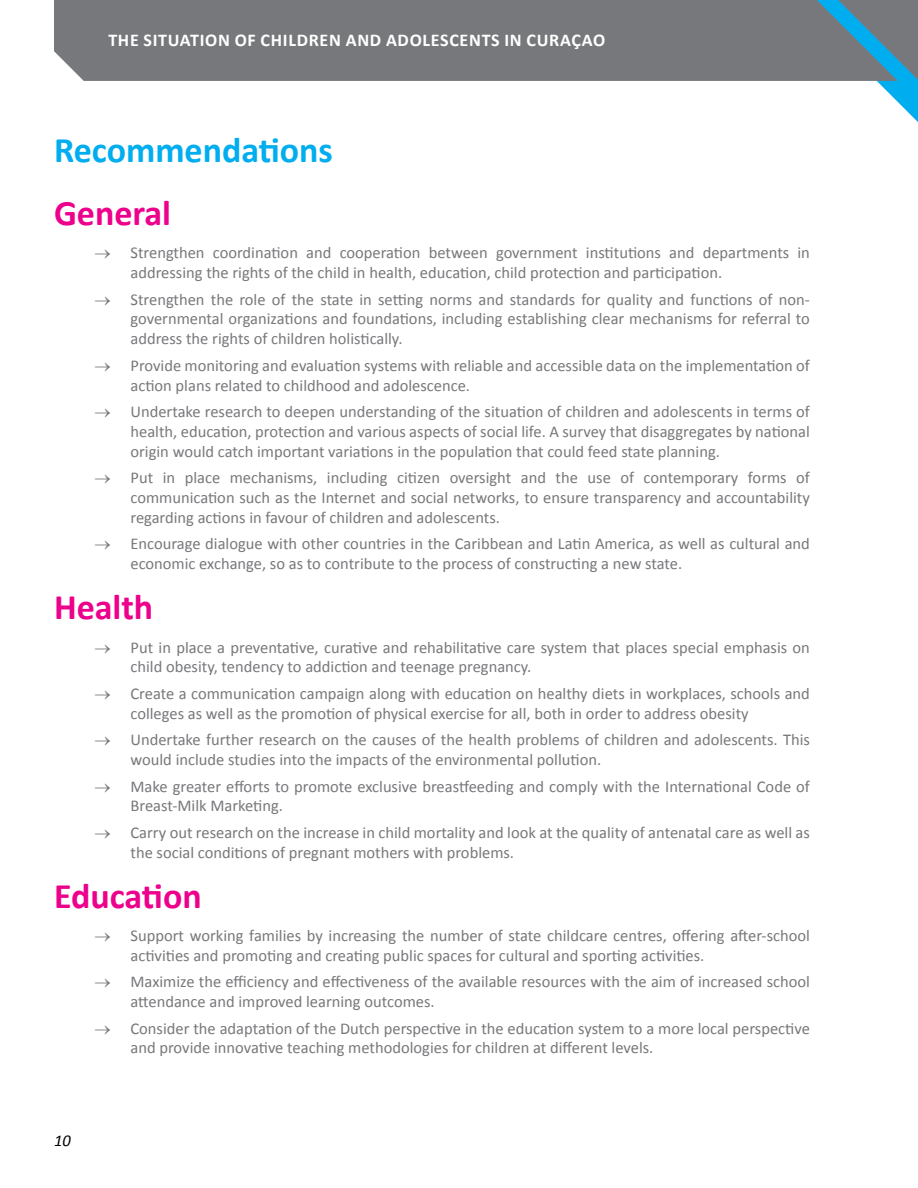
<style>
.page{position:relative;width:918px;height:1188px;background:#fff}
.page>*{position:absolute;margin:0;border:0;box-sizing:border-box;transform-origin:0 0}
.t1{font:700 36px "Calibri";color:#ec008c}
.t2{font:700 36px "Calibri";color:#00aeef}
.t3{font:700 18px "Calibri";letter-spacing:.04em;color:#fff}
.t4{font:16.5px/19.8px "Calibri";color:#77787b}
.t5{font:italic 16.5px "Calibri";color:#000}
</style>
<div class="page">
<div style="left:54px;top:0;width:727px;height:81px;background:#77787b"></div>
<svg style="left:781px;top:0;width:137px;height:122px"></svg>
<p class="t3" style="left:108px;top:29px;width:498px">THE SITUATION OF CHILDREN AND ADOLESCENTS IN CURAÇAO</p>
<h1 class="t2" style="left:54px;top:127px;width:280px">RECOMMENDATIONS</h1>
<h1 class="t1" style="left:54px;top:190px;width:119px">GENERAL</h1>
<p class="t4" style="left:130px;top:243px;width:681px;text-indent:-36px">→ Strengthen coordination and cooperation between government institutions and departments in addressing the rights of the child in health, education, child protection and participation.</p>
<p class="t4" style="left:130px;top:289px;width:681px;text-align:justify;text-indent:-36px">→ Strengthen the role of the state in setting norms and standards for quality and functions of non&shy;governmental organizations and foundations, including establishing clear mechanisms for referral to address the rights of children holistically.</p>
<p class="t4" style="left:130px;top:355px;width:681px;text-indent:-36px">→ Provide monitoring and evaluation systems with reliable and accessible data on the implementation of action plans related to childhood and adolescence.</p>
<p class="t4" style="left:130px;top:402px;width:681px;text-align:justify;text-indent:-36px">→ Undertake research to deepen understanding of the situation of children and adolescents in terms of health, education, protection and various aspects of social life. A survey that disaggregates by national origin would catch important variations in the population that could feed state planning.</p>
<p class="t4" style="left:130px;top:468px;width:681px;text-align:justify;text-indent:-36px">→ Put in place mechanisms, including citizen oversight and the use of contemporary forms of communication such as the Internet and social networks, to ensure transparency and accountability regarding actions in favour of children and adolescents.</p>
<p class="t4" style="left:130px;top:534px;width:681px;text-indent:-36px">→ Encourage dialogue with other countries in the Caribbean and Latin America, as well as cultural and economic exchange, so as to contribute to the process of constructing a new state.</p>
<h1 class="t1" style="left:54px;top:584px;width:101px">HEALTH</h1>
<p class="t4" style="left:130px;top:637px;width:681px;text-indent:-36px">→ Put in place a preventative, curative and rehabilitative care system that places special emphasis on child obesity, tendency to addiction and teenage pregnancy.</p>
<p class="t4" style="left:130px;top:684px;width:681px;text-indent:-36px">→ Create a communication campaign along with education on healthy diets in workplaces, schools and colleges as well as the promotion of physical exercise for all, both in order to address obesity</p>
<p class="t4" style="left:130px;top:730px;width:681px;text-indent:-36px">→ Undertake further research on the causes of the health problems of children and adolescents. This would include studies into the impacts of the environmental pollution.</p>
<p class="t4" style="left:130px;top:776px;width:681px;text-indent:-36px">→ Make greater efforts to promote exclusive breastfeeding and comply with the International Code of<br>Breast-Milk Marketing.</p>
<p class="t4" style="left:130px;top:823px;width:681px;text-indent:-36px">→ Carry out research on the increase in child mortality and look at the quality of antenatal care as well as the social conditions of pregnant mothers with problems.</p>
<h1 class="t1" style="left:54px;top:873px;width:149px">EDUCATION</h1>
<p class="t4" style="left:130px;top:926px;width:681px;text-indent:-36px">→ Support working families by increasing the number of state childcare centres, offering after-school activities and promoting and creating public spaces for cultural and sporting activities.</p>
<p class="t4" style="left:130px;top:972px;width:681px;text-indent:-36px">→ Maximize the efficiency and effectiveness of the available resources with the aim of increased school attendance and improved learning outcomes.</p>
<p class="t4" style="left:130px;top:1018px;width:681px;text-indent:-36px">→ Consider the adaptation of the Dutch perspective in the education system to a more local perspective and provide innovative teaching methodologies for children at different levels.</p>
<p class="t5" style="left:54px;top:1130px;width:18px">10</p>
</div>
